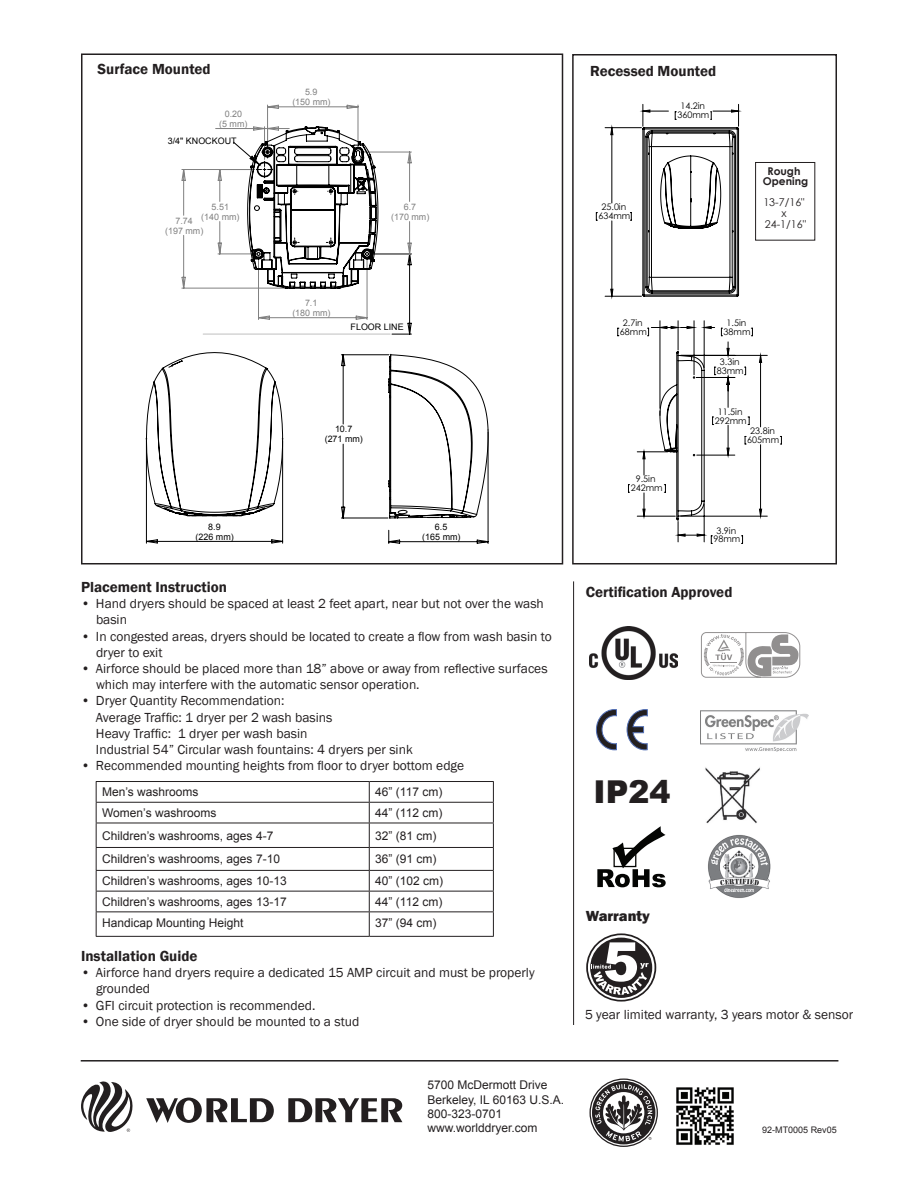
<style>
.page{position:relative;width:918px;height:1188px;background:#fff}
.page>*{position:absolute;margin:0;border:0;box-sizing:border-box;transform-origin:0 0}
.t1{font:900 31.5px "Arial";color:#231f20}
.t2{font:600 15px "Franklin Gothic";color:#231f20}
.t3{font:800 15px "Franklin Gothic";color:#231f20}
.t4{font:13.5px/16.2px "Franklin Gothic";color:#231f20}
.t5{font:12px "Arial";color:#231f20}
.t6{font:10.65px/10.6px "Century Gothic";color:#231f20;text-align:center}
.t7{font:700 10.65px/10.5px "Century Gothic";color:#231f20;text-align:center}
.t8{font:9px/8.9px "Century Gothic";color:#000;text-align:center}
.t9{font:9px/10.1px "Arial";color:#808080;text-align:center}
.t10{font:9px/10.1px "Arial";color:#000;text-align:center}
.t11{font:9px "Arial";color:#231f20}
</style>
<div class="page">
<svg style="left:146px;top:1098px;width:128px;height:25px"></svg>
<svg style="left:288px;top:1098px;width:114px;height:24px"></svg>
<svg style="left:81px;top:1081px;width:52px;height:51px"></svg>
<hr style="left:573px;top:581px;width:1px;height:444px;background:#231f20">
<svg style="left:597px;top:826px;width:69px;height:61px"></svg>
<div style="left:81px;top:53px;width:482px;height:511px;border:2px solid #231f20"></div>
<img style="left:589px;top:626px;width:88px;height:54px">
<svg style="left:586px;top:933px;width:70px;height:69px"></svg>
<svg style="left:627px;top:709px;width:21px;height:41px"></svg>
<svg style="left:596px;top:709px;width:21px;height:41px"></svg>
<hr style="left:96px;top:781px;width:273px;height:1px;background:#231f20">
<hr style="left:369px;top:781px;width:125px;height:1px;background:#231f20">
<hr style="left:96px;top:802px;width:273px;height:1px;background:#231f20">
<hr style="left:369px;top:802px;width:125px;height:1px;background:#231f20">
<hr style="left:96px;top:823px;width:273px;height:1px;background:#231f20">
<hr style="left:369px;top:823px;width:125px;height:1px;background:#231f20">
<hr style="left:96px;top:847px;width:273px;height:1px;background:#231f20">
<hr style="left:369px;top:847px;width:125px;height:1px;background:#231f20">
<hr style="left:96px;top:870px;width:273px;height:1px;background:#231f20">
<hr style="left:369px;top:870px;width:125px;height:1px;background:#231f20">
<hr style="left:96px;top:891px;width:273px;height:1px;background:#231f20">
<hr style="left:369px;top:891px;width:125px;height:1px;background:#231f20">
<hr style="left:96px;top:911px;width:273px;height:1px;background:#231f20">
<svg style="left:96px;top:782px;width:1px;height:154px"></svg>
<hr style="left:369px;top:911px;width:125px;height:1px;background:#231f20">
<svg style="left:369px;top:782px;width:1px;height:154px"></svg>
<svg style="left:493px;top:782px;width:1px;height:154px"></svg>
<hr style="left:96px;top:936px;width:273px;height:1px;background:#231f20">
<hr style="left:369px;top:936px;width:125px;height:1px;background:#231f20">
<hr style="left:81px;top:1060px;width:757px;height:2px;background:#231f20">
<img style="left:705px;top:767px;width:55px;height:57px">
<img style="left:700px;top:710px;width:108px;height:42px">
<svg style="left:701px;top:632px;width:99px;height:46px"></svg>
<div style="left:572px;top:54px;width:265px;height:510px;border:2px solid #231f20"></div>
<svg style="left:146px;top:519px;width:343px;height:25px"></svg>
<svg style="left:267px;top:105px;width:92px;height:21px"></svg>
<svg style="left:146px;top:126px;width:343px;height:393px"></svg>
<hr style="left:605px;top:296px;width:36px;height:1px;background:#000">
<hr style="left:605px;top:127px;width:36px;height:1px;background:#000">
<hr style="left:681px;top:516px;width:86px;height:1px;background:#000">
<hr style="left:681px;top:355px;width:86px;height:1px;background:#000">
<svg style="left:780px;top:436px;width:2px;height:9px"></svg>
<svg style="left:611px;top:110px;width:151px;height:409px"></svg>
<svg style="left:642px;top:104px;width:111px;height:440px"></svg>
<svg style="left:590px;top:1078px;width:68px;height:69px"></svg>
<img style="left:676px;top:1087px;width:58px;height:58px">
<img style="left:708px;top:834px;width:63px;height:64px">
<p class="t2" style="left:98px;top:60px;width:115px">Surface Mounted</p>
<p class="t9" style="left:219px;top:109px;width:30px">0.20<br>(5 mm)</p>
<p class="t10" style="left:168px;top:136px;width:70px">3/4" KNOCKOUT</p>
<p class="t9" style="left:201px;top:202px;width:40px">5.51<br>(140 mm)</p>
<p class="t9" style="left:165px;top:215px;width:40px">7.74<br>(197 mm)</p>
<p class="t10" style="left:196px;top:521px;width:40px">8.9<br>(226 mm)</p>
<p class="t9" style="left:292px;top:87px;width:40px">5.9<br>(150 mm)</p>
<p class="t9" style="left:391px;top:202px;width:40px">6.7<br>(170 mm)</p>
<p class="t2" style="left:590px;top:62px;width:127px">Recessed Mounted</p>
<p class="t8" style="left:599px;top:202px;width:33px">25.0in<br>634mm</p>
<p class="t8" style="left:677px;top:102px;width:33px">14.2in<br>360mm</p>
<p class="t7" style="left:763px;top:165px;width:47px">Rough<br>Opening</p>
<p class="t6" style="left:763px;top:197px;width:44px">13-7/16" x<br>24-1/16"</p>
<p class="t9" style="left:292px;top:298px;width:40px">7.1<br>(180 mm)</p>
<p class="t10" style="left:351px;top:322px;width:55px">FLOOR LINE</p>
<p class="t8" style="left:724px;top:318px;width:28px">1.5in<br>38mm</p>
<p class="t8" style="left:620px;top:318px;width:28px">2.7in<br>68mm</p>
<p class="t8" style="left:717px;top:357px;width:28px">3.3in<br>83mm</p>
<p class="t8" style="left:715px;top:407px;width:33px">11.5in<br>292mm</p>
<p class="t10" style="left:325px;top:424px;width:40px">10.7<br>(271 mm)</p>
<p class="t10" style="left:422px;top:522px;width:40px">6.5<br>(165 mm)</p>
<p class="t8" style="left:631px;top:474px;width:33px">9.5in<br>242mm</p>
<p class="t8" style="left:747px;top:426px;width:33px">23.8in<br>605mm</p>
<p class="t8" style="left:714px;top:526px;width:28px">3.9in<br>98mm</p>
<p class="t2" style="left:81px;top:578px;width:148px">Placement Instruction</p>
<p class="t4" style="left:96px;top:596px;width:449px;text-indent:-15px">• Hand dryers should be spaced at least 2 feet apart, near but not over the wash basin</p>
<p class="t4" style="left:96px;top:628px;width:457px;text-indent:-15px">• In congested areas, dryers should be located to create a flow from wash basin to dryer to exit</p>
<p class="t4" style="left:96px;top:661px;width:453px;text-indent:-15px">• Airforce should be placed more than 18” above or away from reflective surfaces which may interfere with the automatic sensor operation.</p>
<p class="t4" style="left:81px;top:693px;width:205px">• Dryer Quantity Recommendation:</p>
<p class="t4" style="left:96px;top:709px;width:238px">Average Traffic: 1 dryer per 2 wash basins</p>
<p class="t4" style="left:96px;top:725px;width:213px">Heavy Traffic: 1 dryer per wash basin</p>
<p class="t4" style="left:96px;top:742px;width:318px">Industrial 54” Circular wash fountains: 4 dryers per sink</p>
<p class="t4" style="left:81px;top:758px;width:385px">• Recommended mounting heights from floor to dryer bottom edge</p>
<p class="t5" style="left:102px;top:784px;width:98px">Men’s washrooms</p>
<p class="t5" style="left:375px;top:784px;width:69px">46” (117 cm)</p>
<p class="t5" style="left:102px;top:805px;width:116px">Women’s washrooms</p>
<p class="t5" style="left:375px;top:805px;width:69px">44” (112 cm)</p>
<p class="t5" style="left:102px;top:828px;width:173px">Children’s washrooms, ages 4-7</p>
<p class="t5" style="left:375px;top:828px;width:63px">32” (81 cm)</p>
<p class="t5" style="left:102px;top:851px;width:179px">Children’s washrooms, ages 7-10</p>
<p class="t5" style="left:375px;top:851px;width:63px">36” (91 cm)</p>
<p class="t5" style="left:102px;top:873px;width:186px">Children’s washrooms, ages 10-13</p>
<p class="t5" style="left:375px;top:873px;width:70px">40” (102 cm)</p>
<p class="t5" style="left:102px;top:894px;width:186px">Children’s washrooms, ages 13-17</p>
<p class="t5" style="left:375px;top:894px;width:69px">44” (112 cm)</p>
<p class="t5" style="left:102px;top:915px;width:143px">Handicap Mounting Height</p>
<p class="t5" style="left:375px;top:915px;width:63px">37” (94 cm)</p>
<p class="t2" style="left:81px;top:947px;width:118px">Installation Guide</p>
<p class="t4" style="left:96px;top:965px;width:440px;text-indent:-15px">• Airforce hand dryers require a dedicated 15 AMP circuit and must be properly grounded</p>
<p class="t4" style="left:81px;top:997px;width:236px">• GFI circuit protection is recommended.</p>
<p class="t4" style="left:81px;top:1013px;width:280px">• One side of dryer should be mounted to a stud</p>
<p class="t5" style="left:428px;top:1077px;width:122px">5700 McDermott Drive</p>
<p class="t5" style="left:428px;top:1092px;width:138px">Berkeley, IL 60163 U.S.A.</p>
<p class="t5" style="left:428px;top:1106px;width:76px">800-323-0701</p>
<p class="t5" style="left:428px;top:1120px;width:112px">www.worlddryer.com</p>
<p class="t2" style="left:586px;top:582px;width:148px">Certification Approved</p>
<h1 class="t1" style="left:594px;top:769px;width:79px">IP24</h1>
<p class="t3" style="left:586px;top:906px;width:66px">Warranty</p>
<p class="t4" style="left:585px;top:1007px;width:270px">5 year limited warranty, 3 years motor &amp; sensor</p>
<p class="t11" style="left:762px;top:1124px;width:76px">92-MT0005 Rev05</p>
</div>
